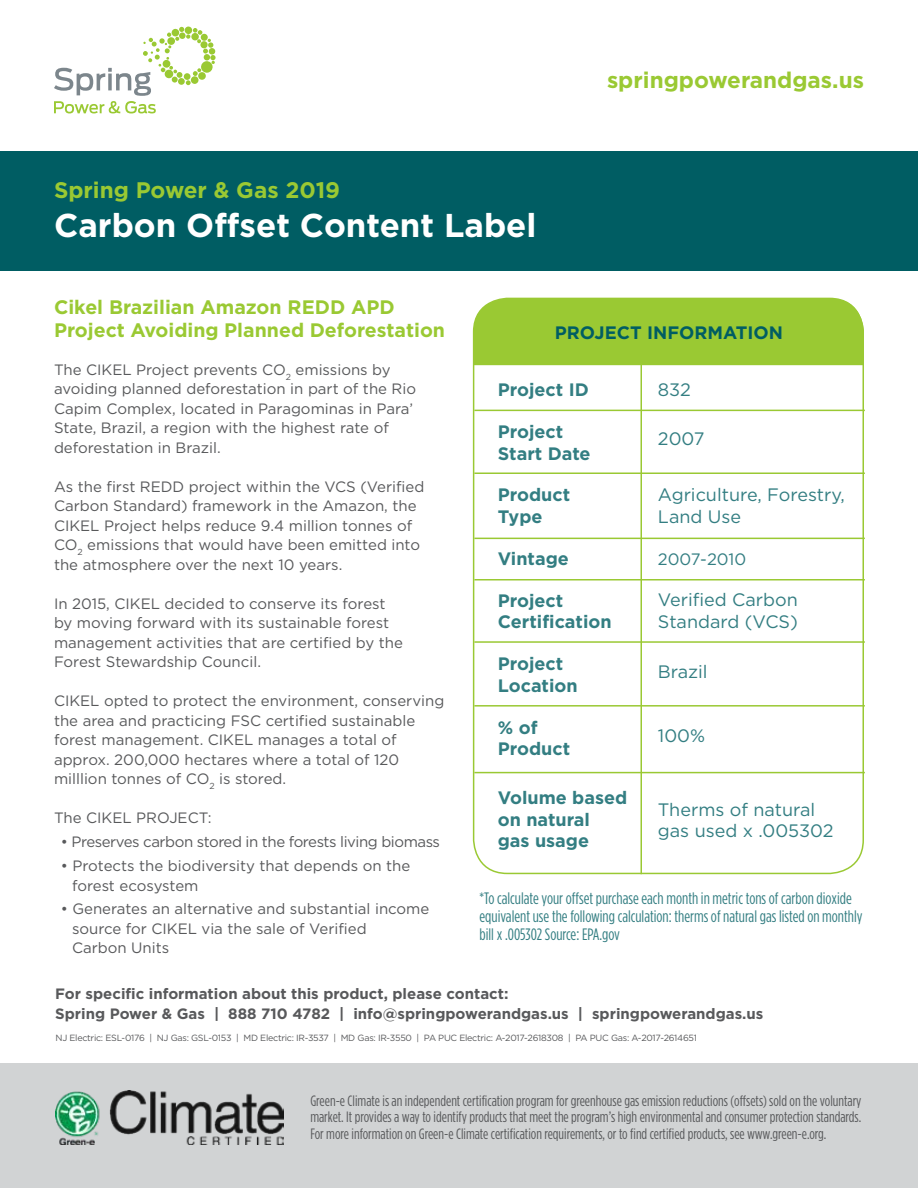
<style>
.page{position:relative;width:918px;height:1188px;background:#fff}
.page>*{position:absolute;margin:0;border:0;box-sizing:border-box;transform-origin:0 0}
.t1{font:700 33px "Gotham HTF";color:#fff}
.t2{font:700 22.5px "Gotham HTF";color:#9ac933}
.t3{font:700 19.5px/23.4px "Gotham HTF";color:#9ac933}
.t4{font:700 18px/21.6px "Gotham HTF";color:#337e82}
.t5{font:18px/21.6px "Gotham HTF";color:#337e82}
.t6{font:700 18px "Gotham HTF";color:#005d63}
.t7{font:16.5px/18px "Gotham Condensed";color:#337e82}
.t8{font:16.5px "Gotham HTF";color:#337e82}
.t9{font:15px/19.5px "Gotham HTF";color:#58595b}
.t10{font:15px/16.5px "Gotham Condensed";color:#58595b;text-align:justify}
.t11{font:700 15px/19.5px "Gotham HTF";color:#58595b}
.t12{font:15px "Gotham HTF";letter-spacing:-.03em;color:#58595b}
.t13{font:9px "Gotham HTF";letter-spacing:-.03em;color:#58595b}
</style>
<div class="page">
<div style="left:0;top:1064px;width:918px;height:124px;background:#d1d3d4"></div>
<svg style="left:54px;top:26px;width:162px;height:87px"></svg>
<div style="left:474px;top:298px;width:390px;height:67px;background:#9ac933"></div>
<div style="left:473px;top:298px;width:391px;height:576px;border:2px solid #9ac933;border-radius:34px"></div>
<hr style="left:640px;top:363px;width:2px;height:511px;background:#9ac933">
<hr style="left:474px;top:410px;width:391px;height:1px;background:#9ac933">
<hr style="left:474px;top:472px;width:391px;height:2px;background:#9ac933">
<hr style="left:474px;top:538px;width:391px;height:1px;background:#9ac933">
<hr style="left:474px;top:579px;width:391px;height:1px;background:#9ac933">
<hr style="left:474px;top:641px;width:391px;height:2px;background:#9ac933">
<hr style="left:474px;top:705px;width:391px;height:2px;background:#9ac933">
<hr style="left:474px;top:772px;width:391px;height:1px;background:#9ac933">
<img style="left:55px;top:1090px;width:228px;height:54px">
<div style="left:0;top:151px;width:918px;height:120px;background:#005d63"></div>
<h2 class="t2" style="left:54px;top:177px;width:288px">Spring Power &amp; Gas 2019</h2>
<h1 class="t1" style="left:54px;top:206px;width:484px">Carbon Offset Content Label</h1>
<h2 class="t2" style="left:607px;top:67px;width:258px">springpowerandgas.us</h2>
<h3 class="t3" style="left:54px;top:295px;width:393px">Cikel Brazilian Amazon REDD APD<br>Project Avoiding Planned Deforestation</h3>
<p class="t9" style="left:54px;top:360px;width:364px">The CIKEL Project prevents CO<sub>2</sub> emissions by avoiding planned deforestation in part of the Rio Capim Complex, located in Paragominas in Para’ State, Brazil, a region with the highest rate of deforestation in Brazil.</p>
<p class="t9" style="left:54px;top:477px;width:372px">As the first REDD project within the VCS (Verified Carbon Standard) framework in the Amazon, the CIKEL Project helps reduce 9.4 million tonnes of CO<sub>2</sub> emissions that would have been emitted into the atmosphere over the next 10 years.</p>
<p class="t9" style="left:54px;top:594px;width:351px">In 2015, CIKEL decided to conserve its forest by moving forward with its sustainable forest management activities that are certified by the Forest Stewardship Council.</p>
<p class="t9" style="left:54px;top:691px;width:392px">CIKEL opted to protect the environment, conserving the area and practicing FSC certified sustainable forest management. CIKEL manages a total of approx. 200,000 hectares where a total of 120 milllion tonnes of CO<sub>2</sub> is stored.</p>
<p class="t9" style="left:54px;top:808px;width:159px">The CIKEL PROJECT:</p>
<p class="t12" style="left:61px;top:834px;width:381px">• Preserves carbon stored in the forests living biomass</p>
<p class="t9" style="left:72px;top:856px;width:340px;text-indent:-11px">• Protects the biodiversity that depends on the forest ecosystem</p>
<p class="t9" style="left:72px;top:899px;width:359px;text-indent:-11px">• Generates an alternative and substantial income source for CIKEL via the sale of Verified<br>Carbon Units</p>
<p class="t6" style="left:555px;top:323px;width:230px">PROJECT INFORMATION</p>
<p class="t4" style="left:498px;top:379px;width:92px">Project ID</p>
<p class="t4" style="left:498px;top:420px;width:94px">Project<br>Start Date</p>
<p class="t4" style="left:498px;top:484px;width:74px">Product<br>Type</p>
<p class="t4" style="left:498px;top:547px;width:73px">Vintage</p>
<p class="t4" style="left:498px;top:589px;width:115px">Project<br>Certification</p>
<p class="t4" style="left:498px;top:653px;width:81px">Project<br>Location</p>
<p class="t4" style="left:498px;top:716px;width:74px">% of<br>Product</p>
<p class="t4" style="left:498px;top:786px;width:131px">Volume based on natural<br>gas usage</p>
<p class="t5" style="left:658px;top:379px;width:35px">832</p>
<p class="t5" style="left:658px;top:427px;width:48px">2007</p>
<p class="t5" style="left:658px;top:484px;width:188px">Agriculture, Forestry,<br>Land Use</p>
<p class="t8" style="left:658px;top:550px;width:90px">2007-2010</p>
<p class="t5" style="left:658px;top:589px;width:142px">Verified Carbon<br>Standard (VCS)</p>
<p class="t5" style="left:658px;top:661px;width:51px">Brazil</p>
<p class="t5" style="left:658px;top:724px;width:49px">100%</p>
<p class="t5" style="left:658px;top:798px;width:177px">Therms of natural gas used x .005302</p>
<p class="t7" style="left:480px;top:889px;width:385px">*To calculate your offset purchase each month in metric tons of carbon dioxide equivalent use the following calculation: therms of natural gas listed on monthly bill x .005302 Source: EPA.gov</p>
<p class="t11" style="left:55px;top:984px;width:710px">For specific information about this product, please contact:<br>Spring Power &amp; Gas | 888 710 4782 | info@springpowerandgas.us | springpowerandgas.us</p>
<p class="t13" style="left:56px;top:1033px;width:643px">NJ Electric: ESL-0176 | NJ Gas: GSL-0153 | MD Electric: IR-3537 | MD Gas: IR-3550 | PA PUC Electric: A-2017-2618308 | PA PUC Gas: A-2017-2614651</p>
<p class="t10" style="left:310px;top:1092px;width:553px">Green-e Climate is an independent certification program for greenhouse gas emission reductions (offsets) sold on the voluntary market. It provides a way to identify products that meet the program’s high environmental and consumer protection standards.<br>For more information on Green-e Climate certification requirements, or to find certified products, see www.green-e.org.</p>
</div>
